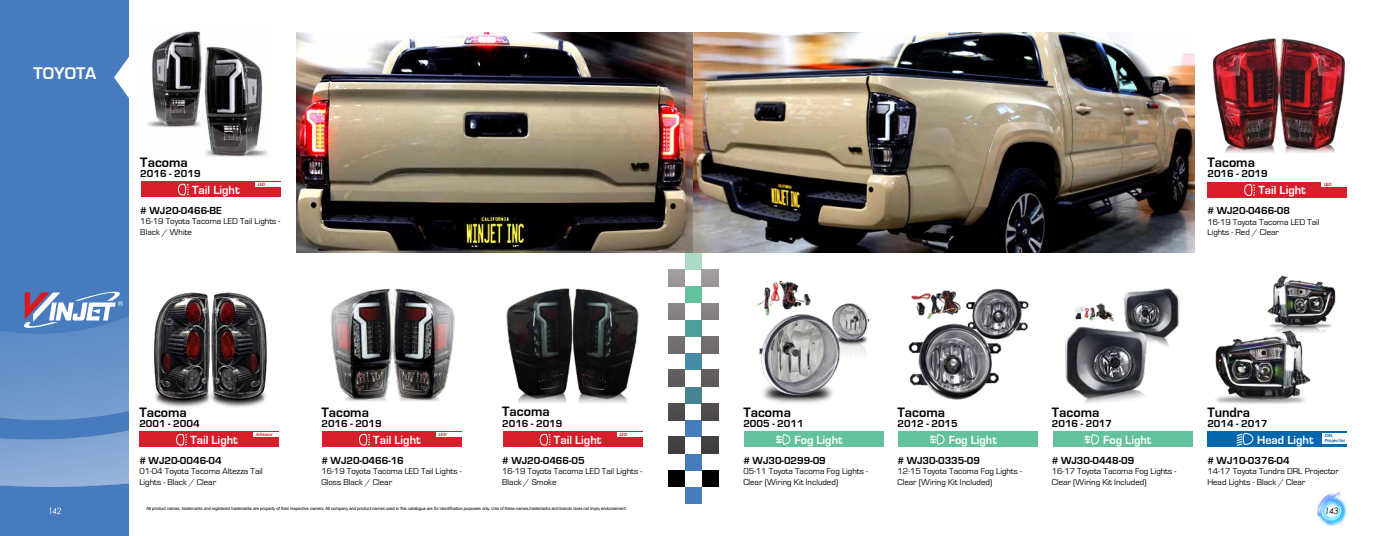
<style>
.page{position:relative;width:1386px;height:536px;background:#fff}
.page>*{position:absolute;margin:0;border:0;box-sizing:border-box;transform-origin:0 0}
.t1{font:700 17.5px "Eurostile";color:#fff}
.t2{font:700 14px "Eurostile";color:#000}
.t3{font:700 12.16px "Eurostile";color:#fff}
.t4{font:700 10.5px "Eurostile";color:#000}
.t5{font:8.75px/10.5px "Eurostile";color:#000}
.t6{font:italic 8.75px "Century Gothic";color:#000}
.t7{font:italic 8.75px "Century Gothic";color:#fff}
.t8{font:4.38px "Arial";letter-spacing:-.025em;color:#000}
.t9{font:italic 700 4.38px "Century Gothic";color:#d61f2b;scale:1.09 1}
.t10{font:italic 700 4.38px/5px "Century Gothic";color:#0665af;scale:1.09 1}
</style>
<div class="page">
<div style="left:0;top:0;width:129px;height:536px;background:#477bbe"></div>
<img style="left:1316px;top:491px;width:31px;height:37px">
<img style="left:0;top:316px;width:134px;height:170px">
<svg style="left:24px;top:291px;width:99px;height:38px"></svg>
<div style="left:668px;top:236px;width:17px;height:17px;background:#928982"></div>
<div style="left:685px;top:253px;width:16px;height:16px;background:#abdbc5"></div>
<div style="left:668px;top:269px;width:17px;height:17px;background:#9f9b9b"></div>
<div style="left:685px;top:286px;width:16px;height:17px;background:#63c29d"></div>
<div style="left:668px;top:303px;width:17px;height:16px;background:#868281"></div>
<div style="left:685px;top:319px;width:16px;height:17px;background:#4e9f97"></div>
<div style="left:668px;top:336px;width:17px;height:17px;background:#726e6e"></div>
<div style="left:685px;top:353px;width:16px;height:17px;background:#478aa5"></div>
<div style="left:668px;top:370px;width:17px;height:16px;background:#5f5c5b"></div>
<div style="left:685px;top:386px;width:16px;height:17px;background:#468492"></div>
<div style="left:668px;top:403px;width:17px;height:17px;background:#504d4c"></div>
<div style="left:685px;top:420px;width:16px;height:17px;background:#477bbe"></div>
<div style="left:668px;top:437px;width:17px;height:16px;background:#423f3f"></div>
<div style="left:685px;top:453px;width:16px;height:17px;background:#477bbe"></div>
<div style="left:668px;top:470px;width:17px;height:17px;background:#000"></div>
<div style="left:685px;top:487px;width:16px;height:16px;background:#477bbe"></div>
<svg style="left:702px;top:252px;width:16px;height:1px"></svg>
<div style="left:702px;top:269px;width:16px;height:17px;background:#9f9b9b"></div>
<div style="left:702px;top:303px;width:16px;height:16px;background:#868281"></div>
<div style="left:702px;top:336px;width:16px;height:17px;background:#726e6e"></div>
<div style="left:702px;top:370px;width:16px;height:16px;background:#5f5c5b"></div>
<div style="left:702px;top:403px;width:16px;height:17px;background:#504d4c"></div>
<div style="left:702px;top:437px;width:16px;height:16px;background:#423f3f"></div>
<div style="left:702px;top:470px;width:16px;height:17px;background:#000"></div>
<svg style="left:114px;top:57px;width:15px;height:41px"></svg>
<img style="left:506px;top:288px;width:133px;height:115px">
<img style="left:153px;top:292px;width:114px;height:115px">
<img style="left:330px;top:288px;width:125px;height:114px">
<div style="left:139px;top:431px;width:140px;height:16px;background:#d61f2b"></div>
<svg style="left:176px;top:433px;width:11px;height:13px"></svg>
<hr style="left:253px;top:432px;width:27px;height:4px;background:#fff">
<div style="left:322px;top:431px;width:140px;height:16px;background:#d61f2b"></div>
<hr style="left:436px;top:432px;width:27px;height:4px;background:#fff">
<svg style="left:359px;top:433px;width:11px;height:13px"></svg>
<img style="left:147px;top:29px;width:121px;height:127px">
<div style="left:141px;top:181px;width:140px;height:16px;background:#d61f2b"></div>
<hr style="left:255px;top:182px;width:27px;height:4px;background:#fff">
<svg style="left:178px;top:183px;width:11px;height:13px"></svg>
<div style="left:503px;top:431px;width:140px;height:16px;background:#d61f2b"></div>
<hr style="left:617px;top:432px;width:27px;height:4px;background:#fff">
<svg style="left:539px;top:433px;width:11px;height:13px"></svg>
<img style="left:1213px;top:38px;width:132px;height:115px">
<img style="left:756px;top:281px;width:114px;height:122px">
<img style="left:908px;top:288px;width:121px;height:112px">
<img style="left:1065px;top:288px;width:115px;height:115px">
<img style="left:1215px;top:275px;width:121px;height:129px">
<div style="left:1207px;top:182px;width:140px;height:16px;background:#d61f2b"></div>
<div style="left:1321px;top:182px;width:27px;height:5px;background:#fff"></div>
<svg style="left:1244px;top:184px;width:11px;height:12px"></svg>
<div style="left:1207px;top:431px;width:140px;height:16px;background:#0367ae"></div>
<svg style="left:1237px;top:433px;width:17px;height:13px"></svg>
<div style="left:744px;top:431px;width:140px;height:16px;background:#63c29d"></div>
<svg style="left:776px;top:434px;width:15px;height:11px"></svg>
<div style="left:898px;top:431px;width:140px;height:16px;background:#63c29d"></div>
<svg style="left:930px;top:434px;width:15px;height:11px"></svg>
<div style="left:1053px;top:431px;width:140px;height:16px;background:#63c29d"></div>
<svg style="left:1085px;top:434px;width:14px;height:11px"></svg>
<div style="left:1322px;top:433px;width:27px;height:10px;background:#fff"></div>
<img style="left:296px;top:33px;width:898px;height:219px">
<h1 class="t1" style="left:33px;top:64px;width:64px">TOYOTA</h1>
<h2 class="t2" style="left:140px;top:154px;width:49px">Tacoma</h2>
<p class="t4" style="left:140px;top:168px;width:62px">2016 - 2019</p>
<p class="t4" style="left:140px;top:204px;width:83px"># WJ20-0466-BE</p>
<p class="t5" style="left:140px;top:216px;width:142px">16-19 Toyota Tacoma LED Tail Lights -<br>Black / White</p>
<p class="t9" style="left:258px;top:181px;width:9px">LED</p>
<h3 class="t3" style="left:192px;top:183px;width:49px">Tail Light</h3>
<p class="t7" style="left:48px;top:504px;width:15px">142</p>
<h2 class="t2" style="left:139px;top:404px;width:49px">Tacoma</h2>
<p class="t4" style="left:139px;top:418px;width:62px">2001 - 2004</p>
<p class="t4" style="left:139px;top:454px;width:84px"># WJ20-0046-04</p>
<p class="t5" style="left:139px;top:466px;width:125px">01-04 Toyota Tacoma Altezza Tail<br>Lights - Black / Clear</p>
<h2 class="t2" style="left:321px;top:404px;width:49px">Tacoma</h2>
<p class="t4" style="left:321px;top:418px;width:62px">2016 - 2019</p>
<p class="t4" style="left:321px;top:454px;width:84px"># WJ20-0466-16</p>
<p class="t5" style="left:321px;top:466px;width:142px">16-19 Toyota Tacoma LED Tail Lights -<br>Gloss Black / Clear</p>
<p class="t9" style="left:256px;top:431px;width:17px">Altezza</p>
<p class="t9" style="left:439px;top:431px;width:9px">LED</p>
<h3 class="t3" style="left:373px;top:433px;width:49px">Tail Light</h3>
<h3 class="t3" style="left:190px;top:433px;width:49px">Tail Light</h3>
<h2 class="t2" style="left:502px;top:404px;width:49px">Tacoma</h2>
<p class="t4" style="left:502px;top:417px;width:62px">2016 - 2019</p>
<p class="t4" style="left:502px;top:454px;width:84px"># WJ20-0466-05</p>
<p class="t5" style="left:502px;top:466px;width:142px">16-19 Toyota Tacoma LED Tail Lights -<br>Black / Smoke</p>
<p class="t9" style="left:620px;top:431px;width:9px">LED</p>
<h3 class="t3" style="left:554px;top:433px;width:49px">Tail Light</h3>
<p class="t8" style="left:146px;top:505px;width:482px">All product names, trademarks and registered trademarks are property of their respective owners. All company and product names used in this catalogue are for identification purposes only. Use of these names,trademarks and brands does not imply endorsement.</p>
<h2 class="t2" style="left:1207px;top:155px;width:49px">Tacoma</h2>
<p class="t4" style="left:1207px;top:168px;width:62px">2016 - 2019</p>
<p class="t4" style="left:1207px;top:205px;width:84px"># WJ20-0466-08</p>
<p class="t5" style="left:1207px;top:217px;width:114px">16-19 Toyota Tacoma LED Tail<br>Lights - Red / Clear</p>
<p class="t9" style="left:1324px;top:181px;width:9px">LED</p>
<h3 class="t3" style="left:1258px;top:183px;width:49px">Tail Light</h3>
<h2 class="t2" style="left:743px;top:404px;width:49px">Tacoma</h2>
<p class="t4" style="left:743px;top:418px;width:62px">2005 - 2011</p>
<p class="t4" style="left:743px;top:454px;width:84px"># WJ30-0299-09</p>
<p class="t5" style="left:743px;top:466px;width:126px">05-11 Toyota Tacoma Fog Lights -<br>Clear (Wiring Kit Included)</p>
<h2 class="t2" style="left:898px;top:404px;width:49px">Tacoma</h2>
<p class="t4" style="left:898px;top:418px;width:62px">2012 - 2015</p>
<p class="t4" style="left:898px;top:454px;width:84px"># WJ30-0335-09</p>
<p class="t5" style="left:898px;top:466px;width:126px">12-15 Toyota Tacoma Fog Lights -<br>Clear (Wiring Kit Included)</p>
<h2 class="t2" style="left:1052px;top:404px;width:49px">Tacoma</h2>
<p class="t4" style="left:1052px;top:418px;width:62px">2016 - 2017</p>
<p class="t4" style="left:1052px;top:454px;width:84px"># WJ30-0448-09</p>
<p class="t5" style="left:1052px;top:466px;width:126px">16-17 Toyota Tacoma Fog Lights -<br>Clear (Wiring Kit Included)</p>
<h2 class="t2" style="left:1207px;top:404px;width:44px">Tundra</h2>
<p class="t4" style="left:1207px;top:418px;width:62px">2014 - 2017</p>
<p class="t4" style="left:1207px;top:454px;width:84px"># WJ10-0376-04</p>
<p class="t5" style="left:1207px;top:466px;width:133px">14-17 Toyota Tundra DRL Projector<br>Head Lights - Black / Clear</p>
<h3 class="t3" style="left:794px;top:433px;width:50px">Fog Light</h3>
<h3 class="t3" style="left:949px;top:433px;width:50px">Fog Light</h3>
<h3 class="t3" style="left:1103px;top:433px;width:50px">Fog Light</h3>
<h3 class="t3" style="left:1257px;top:433px;width:58px">Head Light</h3>
<p class="t10" style="left:1325px;top:432px;width:20px">DRL<br>Projector</p>
<p class="t6" style="left:1325px;top:504px;width:15px">143</p>
</div>
